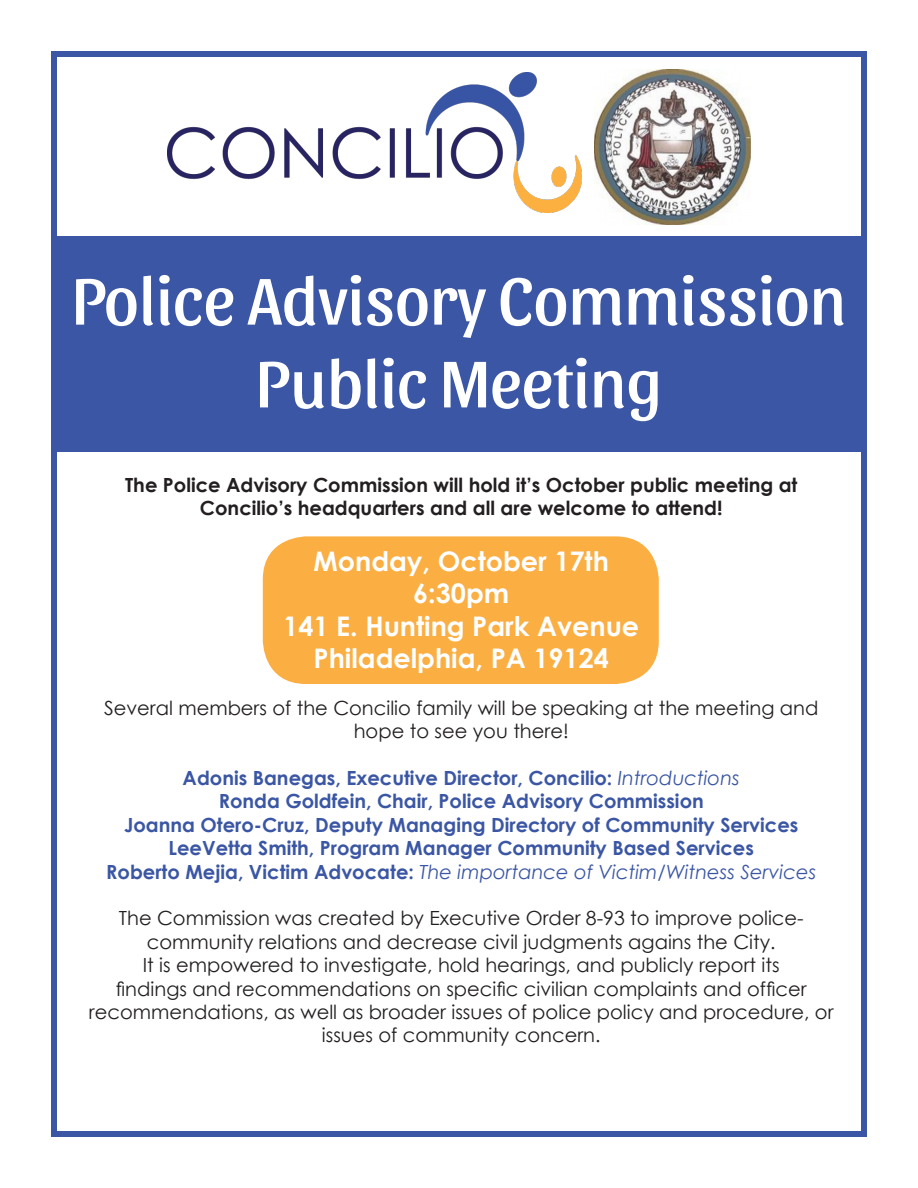
<style>
.page{position:relative;width:918px;height:1188px;background:#fff}
.page>*{position:absolute;margin:0;border:0;box-sizing:border-box;transform-origin:0 0}
.t1{font:69px/82.8px "Sansita";color:#fff;text-align:center}
.t2{font:700 27px "Century Gothic";color:#fff}
.t3{font:19.5px/23.4px "Century Gothic";color:#231f20;text-align:center}
.t4{font:700 19.5px "Century Gothic";color:#3a56a4}
.t5{font:700 19.5px/23.4px "Century Gothic";color:#231f20;text-align:center}
.t6{font:italic 19.5px "Century Gothic";color:#3a56a4}
.s1{font-weight:400;font-style:italic}
.s2{font-weight:700;font-style:normal}
</style>
<div class="page">
<div style="left:263px;top:536px;width:396px;height:148px;background:#fbae42;border-radius:43px"></div>
<img style="left:167px;top:72px;width:415px;height:140px">
<div style="left:54px;top:236px;width:810px;height:216px;background:#3a56a4"></div>
<img style="left:595px;top:69px;width:156px;height:156px">
<div style="left:51px;top:51px;width:816px;height:1086px;border:6px solid #3a56a4"></div>
<p class="t1" style="left:72px;top:260px;width:776px">Police Advisory Commission<br>Public Meeting</p>
<p class="t5" style="left:125px;top:472px;width:674px">The Police Advisory Commission will hold it’s October public meeting at<br>Concilio’s headquarters and all are welcome to attend!</p>
<p class="t2" style="left:314px;top:541px;width:297px">Monday, October 17th</p>
<p class="t2" style="left:413px;top:573px;width:98px">6:30pm</p>
<p class="t2" style="left:283px;top:605px;width:357px">141 E. Hunting Park Avenue</p>
<p class="t2" style="left:314px;top:638px;width:297px">Philadelphia, PA 19124</p>
<p class="t3" style="left:104px;top:696px;width:716px">Several members of the Concilio family will be speaking at the meeting and hope to see you there!</p>
<p class="t4" style="left:183px;top:763px;width:559px">Adonis Banegas, Executive Director, Concilio: <span class="s1">Introductions</span></p>
<p class="t4" style="left:219px;top:787px;width:487px">Ronda Goldfein, Chair, Police Advisory Commission</p>
<p class="t4" style="left:124px;top:810px;width:676px">Joanna Otero-Cruz, Deputy Managing Directory of Community Services</p>
<p class="t4" style="left:169px;top:833px;width:587px">LeeVetta Smith, Program Manager Community Based Services</p>
<p class="t6" style="left:106px;top:858px;width:712px"><span class="s2">Roberto Mejia, Victim Advocate:</span> The importance of Victim/Witness Services</p>
<p class="t3" style="left:89px;top:906px;width:746px">The Commission was created by Executive Order 8-93 to improve police&shy;community relations and decrease civil judgments agains the City.<br>It is empowered to investigate, hold hearings, and publicly report its<br>findings and recommendations on specific civilian complaints and officer recommendations, as well as broader issues of police policy and procedure, or issues of community concern.</p>
</div>
